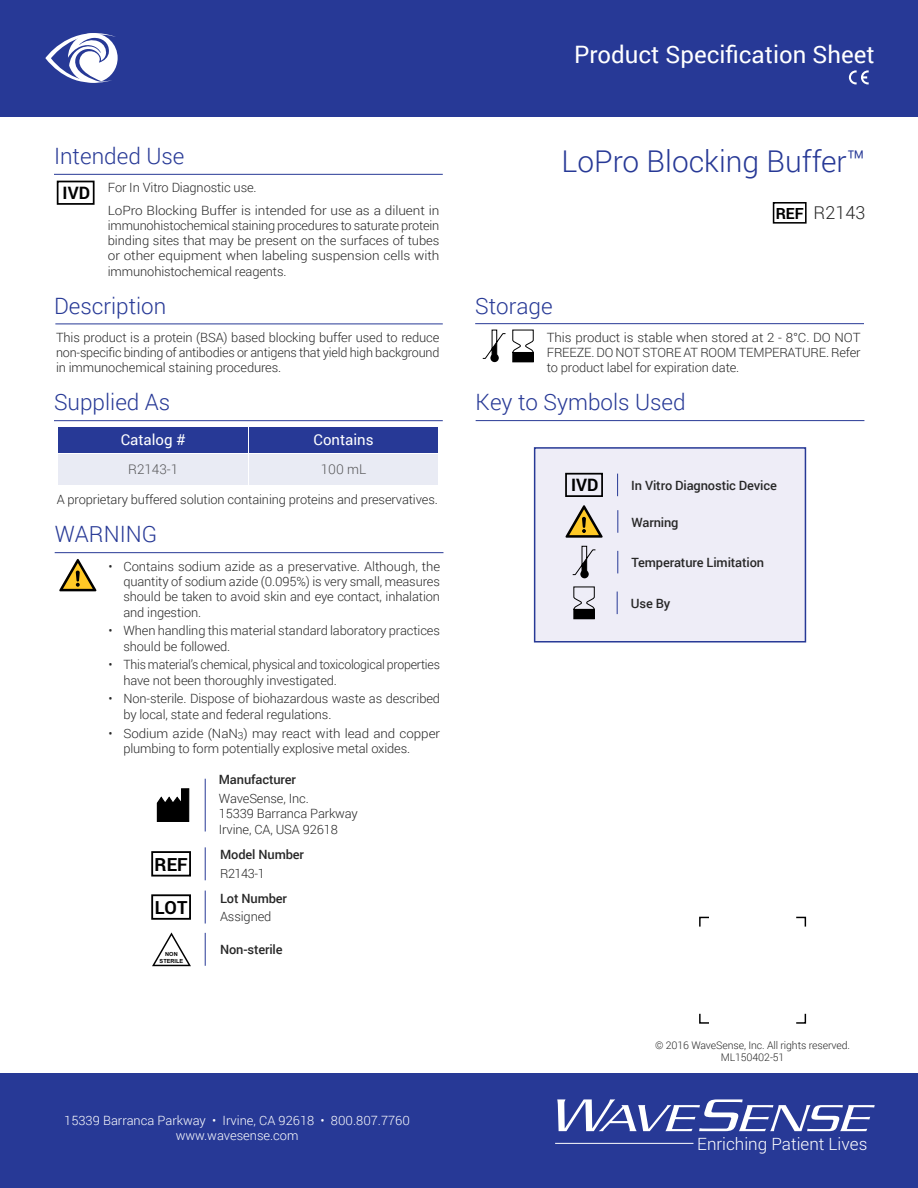
<style>
.page{position:relative;width:918px;height:1188px;background:#fff}
.page>*{position:absolute;margin:0;border:0;box-sizing:border-box;transform-origin:0 0}
.t1{font:300 30px "Roboto";color:#273996}
.t2{font:24px "Roboto";color:#fff}
.SubTitle_Paragraph{font:300 22.5px "Roboto";color:#273996}
.t3{font:700 18.15px "Roboto";color:#000}
.t4{font:300 18px "Roboto";color:#282828}
.t5{font:700 17.25px "Roboto";color:#000}
.t6{font:300 17.1px "Roboto";color:#fff}
.t7{font:700 15.45px "Roboto";color:#000}
.t8{font:15px "Roboto";color:#fff}
.t9{font:300 13.5px "Roboto";color:#58585a}
.Bullet_Text{font:300 12.75px/15.3px "Roboto";letter-spacing:-.01em;color:#282828}
.Paragraph_Style_5{font:300 12.75px/15.3px "Roboto";letter-spacing:-.01em;color:#282828;text-align:justify;scale:1.07 1}
.Paragraph_Style_4{font:300 12.75px/15.3px "Roboto";letter-spacing:-.01em;color:#282828;text-align:justify}
.Paragraph_Style_2{font:300 12.75px/15.3px "Roboto";letter-spacing:-.01em;color:#282828;text-align:justify;scale:1.05 1}
.Paragraph_Style_2-2{font:500 12.75px "Roboto";letter-spacing:-.01em;color:#282828}
.Paragraph_Style_2-3{font:300 12.75px "Roboto";letter-spacing:-.01em;color:#282828}
.t10{font:300 12.75px "Roboto";color:#fff}
.Paragraph_Style_5-2{font:300 12.75px "Roboto";letter-spacing:-.01em;color:#282828}
.Paragraph_Style_2-4{font:300 10.5px/12px "Roboto";letter-spacing:-.01em;color:#282828;text-align:center}
.t11{font:700 5.7px "Arial";color:#000}
</style>
<div class="page">
<div style="left:0;top:0;width:918px;height:117px;background:#273996"></div>
<svg style="left:45px;top:33px;width:73px;height:50px"></svg>
<hr style="left:54px;top:174px;width:389px;height:1px;background:#273996">
<hr style="left:55px;top:323px;width:388px;height:1px;background:#273996">
<div style="left:59px;top:454px;width:189px;height:31px;background:#e9ebf4"></div>
<div style="left:59px;top:427px;width:189px;height:25px;background:#273996"></div>
<div style="left:249px;top:454px;width:189px;height:31px;background:#e9ebf4"></div>
<div style="left:249px;top:427px;width:189px;height:25px;background:#273996"></div>
<hr style="left:475px;top:323px;width:389px;height:1px;background:#273996">
<div style="left:57px;top:181px;width:38px;height:24px;border:2px solid #000"></div>
<hr style="left:55px;top:552px;width:388px;height:1px;background:#273996">
<div style="left:490px;top:354px;width:9px;height:8px;background:#000;border-radius:50%"></div>
<svg style="left:483px;top:330px;width:23px;height:29px"></svg>
<svg style="left:512px;top:330px;width:22px;height:32px"></svg>
<hr style="left:54px;top:420px;width:389px;height:1px;background:#273996">
<svg style="left:59px;top:559px;width:37px;height:32px"></svg>
<div style="left:773px;top:202px;width:34px;height:22px;border:2px solid #000"></div>
<div style="left:699px;top:917px;width:107px;height:107px;background:#fff;border:1px solid #000"></div>
<div style="left:710px;top:915px;width:85px;height:110px;background:#fff"></div>
<div style="left:698px;top:927px;width:109px;height:86px;background:#fff"></div>
<hr style="left:476px;top:420px;width:388px;height:1px;background:#273996">
<div style="left:534px;top:447px;width:272px;height:196px;background:#eeedf7;border:2px solid #273996"></div>
<svg style="left:617px;top:510px;width:1px;height:23px"></svg>
<svg style="left:566px;top:505px;width:37px;height:33px"></svg>
<svg style="left:574px;top:587px;width:21px;height:32px"></svg>
<svg style="left:617px;top:592px;width:1px;height:22px"></svg>
<div style="left:580px;top:570px;width:9px;height:8px;background:#000;border-radius:50%"></div>
<svg style="left:573px;top:546px;width:22px;height:29px"></svg>
<svg style="left:617px;top:551px;width:1px;height:22px"></svg>
<svg style="left:617px;top:474px;width:1px;height:22px"></svg>
<div style="left:565px;top:473px;width:38px;height:24px;border:2px solid #000"></div>
<div style="left:0;top:1074px;width:918px;height:114px;background:#273996"></div>
<svg style="left:557px;top:1099px;width:318px;height:32px"></svg>
<hr style="left:555px;top:1143px;width:138px;height:1px;background:#fff">
<svg style="left:849px;top:70px;width:20px;height:14px"></svg>
<svg style="left:157px;top:788px;width:33px;height:34px"></svg>
<hr style="left:205px;top:779px;width:1px;height:53px;background:#273996">
<div style="left:151px;top:894px;width:40px;height:26px;border:2px solid #000"></div>
<hr style="left:205px;top:891px;width:1px;height:33px;background:#273996">
<div style="left:151px;top:851px;width:40px;height:26px;border:2px solid #000"></div>
<hr style="left:205px;top:847px;width:1px;height:33px;background:#273996">
<hr style="left:205px;top:933px;width:1px;height:33px;background:#273996">
<svg style="left:152px;top:932px;width:39px;height:34px"></svg>
<p class="SubTitle_Paragraph" style="left:54px;top:141px;width:132px">Intended Use</p>
<p class="Paragraph_Style_5-2" style="left:108px;top:179px;width:150px">For In Vitro Diagnostic use.</p>
<p class="Paragraph_Style_5" style="left:108px;top:202px;width:311px">LoPro Blocking Buffer is intended for use as a diluent in immunohistochemical staining procedures to saturate protein binding sites that may be present on the surfaces of tubes or other equipment when labeling suspension cells with immunohistochemical reagents.</p>
<p class="t5" style="left:63px;top:181px;width:29px">IVD</p>
<p class="SubTitle_Paragraph" style="left:54px;top:290px;width:114px">Description</p>
<p class="Paragraph_Style_4" style="left:56px;top:329px;width:385px">This product is a protein (BSA) based blocking buffer used to reduce non-specific binding of antibodies or antigens that yield high background in immunochemical staining procedures.</p>
<p class="SubTitle_Paragraph" style="left:54px;top:387px;width:118px">Supplied As</p>
<p class="t8" style="left:121px;top:429px;width:67px">Catalog #</p>
<p class="t9" style="left:128px;top:460px;width:52px">R2143-1</p>
<p class="t8" style="left:314px;top:429px;width:62px">Contains</p>
<p class="t9" style="left:321px;top:460px;width:47px">100 mL</p>
<p class="Paragraph_Style_4" style="left:57px;top:491px;width:383px">A proprietary buffered solution containing proteins and preservatives.</p>
<p class="SubTitle_Paragraph" style="left:55px;top:518px;width:104px">WARNING</p>
<p class="Bullet_Text" style="left:123px;top:558px;width:318px;text-align:justify;text-indent:-15px">• Contains sodium azide as a preservative. Although, the quantity of sodium azide (0.095%) is very small, measures should be taken to avoid skin and eye contact, inhalation and ingestion.</p>
<p class="Bullet_Text" style="left:123px;top:623px;width:318px;text-indent:-15px">• When handling this material standard laboratory practices should be followed.</p>
<p class="Bullet_Text" style="left:123px;top:657px;width:318px;text-indent:-15px">• This material’s chemical, physical and toxicological properties have not been thoroughly investigated.</p>
<p class="Bullet_Text" style="left:123px;top:691px;width:318px;text-indent:-15px">• Non-sterile. Dispose of biohazardous waste as described by local, state and federal regulations.</p>
<p class="Bullet_Text" style="left:123px;top:725px;width:318px;text-indent:-15px">• Sodium azide (NaN<sub>3</sub>) may react with lead and copper plumbing to form potentially explosive metal oxides.</p>
<p class="t3" style="left:155px;top:851px;width:34px">REF</p>
<p class="t3" style="left:155px;top:895px;width:34px">LOT</p>
<p class="Paragraph_Style_2-2" style="left:219px;top:771px;width:79px">Manufacturer</p>
<p class="Paragraph_Style_2-3" style="left:219px;top:790px;width:91px">WaveSense, Inc.</p>
<p class="Paragraph_Style_2-3" style="left:219px;top:805px;width:141px">15339 Barranca Parkway</p>
<p class="Paragraph_Style_2-3" style="left:219px;top:820px;width:121px">Irvine, CA, USA 92618</p>
<p class="Paragraph_Style_2-2" style="left:220px;top:846px;width:85px">Model Number</p>
<p class="Paragraph_Style_2-3" style="left:220px;top:865px;width:46px">R2143-1</p>
<p class="Paragraph_Style_2-2" style="left:220px;top:889px;width:68px">Lot Number</p>
<p class="Paragraph_Style_2-3" style="left:220px;top:908px;width:53px">Assigned</p>
<p class="t11" style="left:165px;top:950px;width:14px">NON</p>
<p class="Paragraph_Style_2-2" style="left:220px;top:941px;width:64px">Non-sterile</p>
<p class="t11" style="left:160px;top:957px;width:25px">STERILE</p>
<p class="t10" style="left:64px;top:1111px;width:347px">15339 Barranca Parkway • Irvine, CA 92618 • 800.807.7760</p>
<p class="t10" style="left:176px;top:1127px;width:124px">www.wavesense.com</p>
<p class="t2" style="left:574px;top:37px;width:302px">Product Specification Sheet</p>
<p class="t1" style="left:562px;top:141px;width:305px">LoPro Blocking Buffer™</p>
<p class="t7" style="left:776px;top:202px;width:30px">REF</p>
<p class="t4" style="left:814px;top:200px;width:53px">R2143</p>
<p class="SubTitle_Paragraph" style="left:475px;top:290px;width:79px">Storage</p>
<p class="Paragraph_Style_2" style="left:547px;top:329px;width:300px">This product is stable when stored at 2 - 8°C. DO NOT FREEZE. DO NOT STORE AT ROOM TEMPERATURE. Refer to product label for expiration date.</p>
<p class="SubTitle_Paragraph" style="left:476px;top:387px;width:212px">Key to Symbols Used</p>
<p class="t5" style="left:571px;top:473px;width:29px">IVD</p>
<p class="Paragraph_Style_2-2" style="left:631px;top:477px;width:147px">In Vitro Diagnostic Device</p>
<p class="Paragraph_Style_2-2" style="left:631px;top:513px;width:49px">Warning</p>
<p class="Paragraph_Style_2-2" style="left:631px;top:554px;width:134px">Temperature Limitation</p>
<p class="Paragraph_Style_2-2" style="left:631px;top:595px;width:41px">Use By</p>
<p class="Paragraph_Style_2-4" style="left:655px;top:1039px;width:197px">© 2016 WaveSense, Inc. All rights reserved.<br>ML150402-51</p>
<p class="t6" style="left:697px;top:1132px;width:172px">Enriching Patient Lives</p>
</div>
